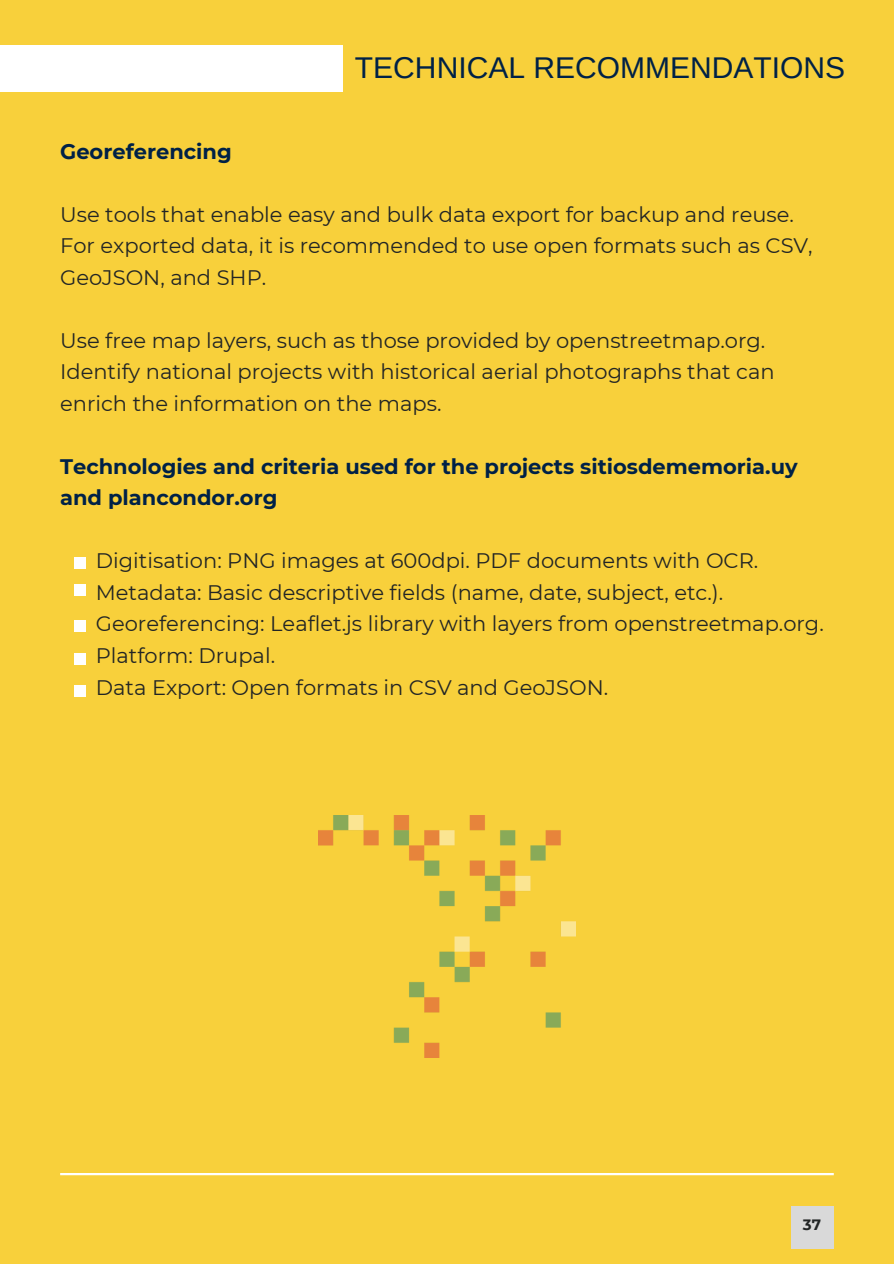
<style>
.page{position:relative;width:894px;height:1264px;background:#fff}
.page>*{position:absolute;margin:0;border:0;box-sizing:border-box;transform-origin:0 0}
.t1{font:30px "Arimo";color:#002147}
.t2{font:21px/31.5px "Montserrat";color:#222525}
.t3{font:700 21px/31.5px "Montserrat";color:#002147}
.t4{font:700 15px "Montserrat";color:#222525}
</style>
<div class="page">
<div style="left:0;top:0;width:893px;height:1263px;background:#f8d03b"></div>
<hr style="left:60px;top:1172px;width:773px;height:3px;background:#fff">
<div style="left:790px;top:1205px;width:43px;height:43px;background:#d9d9d9"></div>
<img style="left:318px;top:815px;width:257px;height:242px">
<div style="left:74px;top:557px;width:11px;height:11px;background:#fff"></div>
<div style="left:74px;top:584px;width:11px;height:12px;background:#fff"></div>
<div style="left:74px;top:620px;width:11px;height:11px;background:#fff"></div>
<div style="left:74px;top:653px;width:11px;height:12px;background:#fff"></div>
<div style="left:74px;top:685px;width:11px;height:11px;background:#fff"></div>
<div style="left:0;top:45px;width:342px;height:46px;background:#fff"></div>
<h1 class="t3" style="left:60px;top:135px;width:173px">Georeferencing</h1>
<p class="t1" style="left:355px;top:51px;width:491px">TECHNICAL RECOMMENDATIONS</p>
<h2 class="t2" style="left:60px;top:198px;width:735px">Use tools that enable easy and bulk data export for backup and reuse.</h2>
<p class="t2" style="left:60px;top:230px;width:753px">For exported data, it is recommended to use open formats such as CSV,<br>GeoJSON, and SHP.</p>
<p class="t2" style="left:60px;top:324px;width:706px">Use free map layers, such as those provided by openstreetmap.org.</p>
<p class="t2" style="left:60px;top:356px;width:716px">Identify national projects with historical aerial photographs that can enrich the information on the maps.</p>
<p class="t3" style="left:60px;top:450px;width:738px">Technologies and criteria used for the projects sitiosdememoria.uy and plancondor.org</p>
<h2 class="t2" style="left:96px;top:545px;width:663px">Digitisation: PNG images at 600dpi. PDF documents with OCR.</h2>
<p class="t2" style="left:96px;top:576px;width:628px">Metadata: Basic descriptive fields (name, date, subject, etc.).</p>
<p class="t2" style="left:96px;top:608px;width:729px">Georeferencing: Leaflet.js library with layers from openstreetmap.org.</p>
<p class="t2" style="left:96px;top:639px;width:181px">Platform: Drupal.</p>
<p class="t2" style="left:96px;top:671px;width:513px">Data Export: Open formats in CSV and GeoJSON.</p>
<p class="t4" style="left:802px;top:1215px;width:20px">37</p>
</div>
